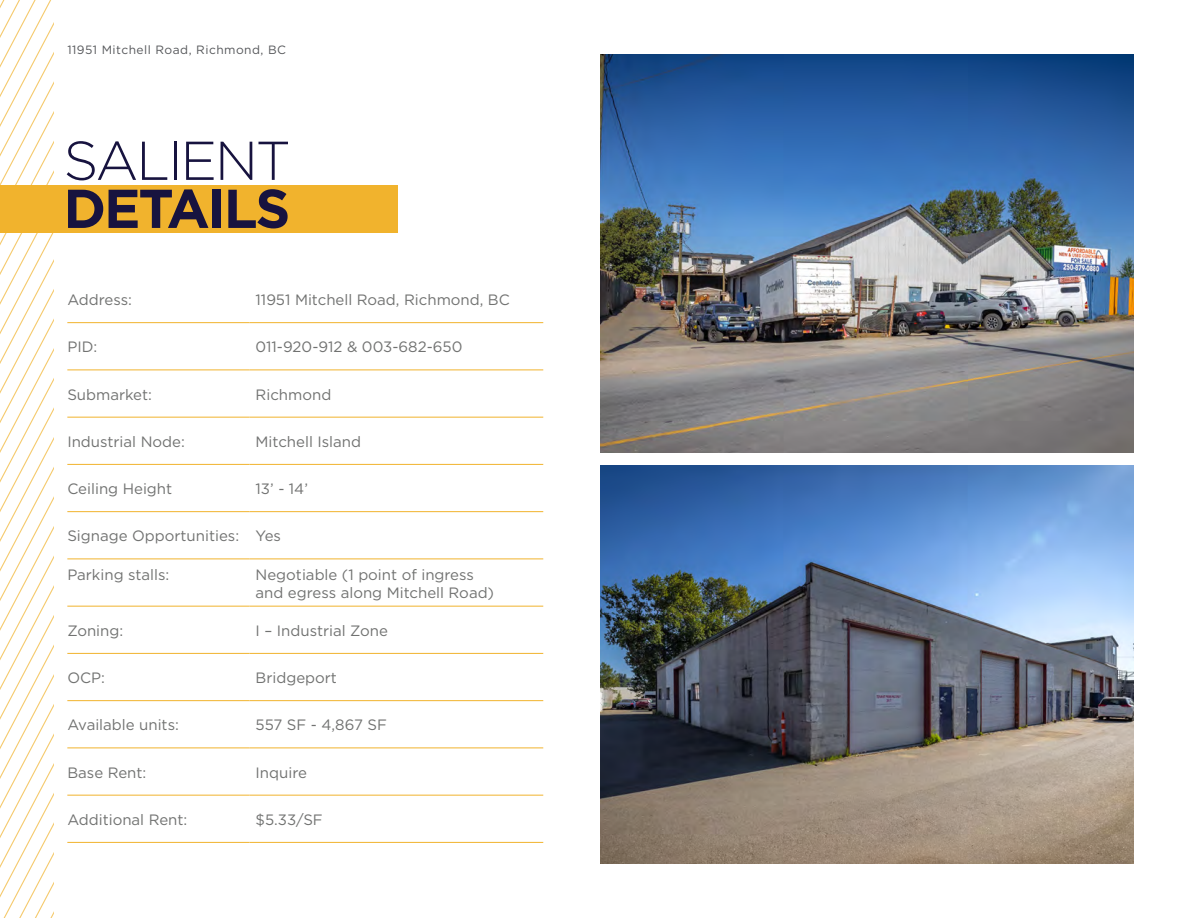
<style>
.page{position:relative;width:1188px;height:918px;background:#fff}
.page>*{position:absolute;margin:0;border:0;box-sizing:border-box;transform-origin:0 0}
.t1{font:300 54.6px "Gotham";letter-spacing:-.04em;color:#17133f}
.t2{font:700 54.6px "Gotham";letter-spacing:-.04em;color:#17133f}
.Spec_Value{font:15px/18px "Gotham";color:#717271}
.Spec_Title{font:15px "Gotham";color:#717271}
.t3{font:12px "Gotham";letter-spacing:.04em;color:#55575a}
</style>
<div class="page">
<svg style="left:0;top:0;width:54px;height:918px"></svg>
<div style="left:0;top:185px;width:397px;height:47px;background:#f1b32d"></div>
<hr style="left:67px;top:322px;width:183px;height:1px;background:#f1b32d">
<hr style="left:250px;top:322px;width:293px;height:1px;background:#f1b32d">
<hr style="left:67px;top:370px;width:183px;height:1px;background:#f1b32d">
<hr style="left:250px;top:370px;width:293px;height:1px;background:#f1b32d">
<hr style="left:67px;top:417px;width:183px;height:1px;background:#f1b32d">
<hr style="left:250px;top:417px;width:293px;height:1px;background:#f1b32d">
<hr style="left:67px;top:464px;width:183px;height:1px;background:#f1b32d">
<hr style="left:250px;top:464px;width:293px;height:1px;background:#f1b32d">
<hr style="left:67px;top:511px;width:183px;height:1px;background:#f1b32d">
<hr style="left:250px;top:511px;width:293px;height:1px;background:#f1b32d">
<hr style="left:67px;top:559px;width:183px;height:1px;background:#f1b32d">
<hr style="left:250px;top:559px;width:293px;height:1px;background:#f1b32d">
<hr style="left:67px;top:606px;width:183px;height:1px;background:#f1b32d">
<hr style="left:250px;top:606px;width:293px;height:1px;background:#f1b32d">
<hr style="left:67px;top:653px;width:183px;height:1px;background:#f1b32d">
<hr style="left:250px;top:653px;width:293px;height:1px;background:#f1b32d">
<hr style="left:67px;top:700px;width:183px;height:1px;background:#f1b32d">
<hr style="left:250px;top:700px;width:293px;height:1px;background:#f1b32d">
<hr style="left:67px;top:748px;width:183px;height:1px;background:#f1b32d">
<hr style="left:250px;top:748px;width:293px;height:1px;background:#f1b32d">
<hr style="left:67px;top:795px;width:183px;height:1px;background:#f1b32d">
<hr style="left:250px;top:795px;width:293px;height:1px;background:#f1b32d">
<hr style="left:67px;top:842px;width:183px;height:1px;background:#f1b32d">
<hr style="left:250px;top:842px;width:293px;height:1px;background:#f1b32d">
<img style="left:601px;top:54px;width:533px;height:398px">
<img style="left:601px;top:466px;width:533px;height:398px">
<p class="t3" style="left:67px;top:42px;width:220px">11951 Mitchell Road, Richmond, BC</p>
<p class="t1" style="left:63px;top:126px;width:229px">SALIENT</p>
<p class="t2" style="left:63px;top:172px;width:228px">DETAILS</p>
<p class="Spec_Title" style="left:67px;top:290px;width:66px">Address:</p>
<p class="Spec_Value" style="left:256px;top:290px;width:256px">11951 Mitchell Road, Richmond, BC</p>
<p class="Spec_Title" style="left:67px;top:337px;width:31px">PID:</p>
<p class="Spec_Value" style="left:256px;top:338px;width:208px">011-920-912 &amp; 003-682-650</p>
<p class="Spec_Title" style="left:67px;top:385px;width:86px">Submarket:</p>
<p class="Spec_Value" style="left:256px;top:385px;width:77px">Richmond</p>
<p class="Spec_Title" style="left:67px;top:432px;width:119px">Industrial Node:</p>
<p class="Spec_Value" style="left:256px;top:432px;width:107px">Mitchell Island</p>
<p class="Spec_Title" style="left:67px;top:479px;width:106px">Ceiling Height</p>
<p class="Spec_Value" style="left:256px;top:479px;width:54px">13’ - 14’</p>
<p class="Spec_Title" style="left:67px;top:526px;width:173px">Signage Opportunities:</p>
<p class="Spec_Value" style="left:256px;top:527px;width:27px">Yes</p>
<p class="Spec_Title" style="left:67px;top:565px;width:104px">Parking stalls:</p>
<p class="Spec_Value" style="left:256px;top:565px;width:240px">Negotiable (1 point of ingress and egress along Mitchell Road)</p>
<p class="Spec_Title" style="left:67px;top:621px;width:57px">Zoning:</p>
<p class="Spec_Value" style="left:256px;top:621px;width:134px">I – Industrial Zone</p>
<p class="Spec_Title" style="left:67px;top:668px;width:39px">OCP:</p>
<p class="Spec_Value" style="left:256px;top:668px;width:83px">Bridgeport</p>
<p class="Spec_Title" style="left:67px;top:715px;width:113px">Available units:</p>
<p class="Spec_Value" style="left:256px;top:716px;width:133px">557 SF - 4,867 SF</p>
<p class="Spec_Title" style="left:67px;top:763px;width:81px">Base Rent:</p>
<p class="Spec_Value" style="left:256px;top:763px;width:53px">Inquire</p>
<p class="Spec_Title" style="left:67px;top:810px;width:122px">Additional Rent:</p>
<p class="Spec_Value" style="left:256px;top:810px;width:69px">$5.33/SF</p>
</div>
